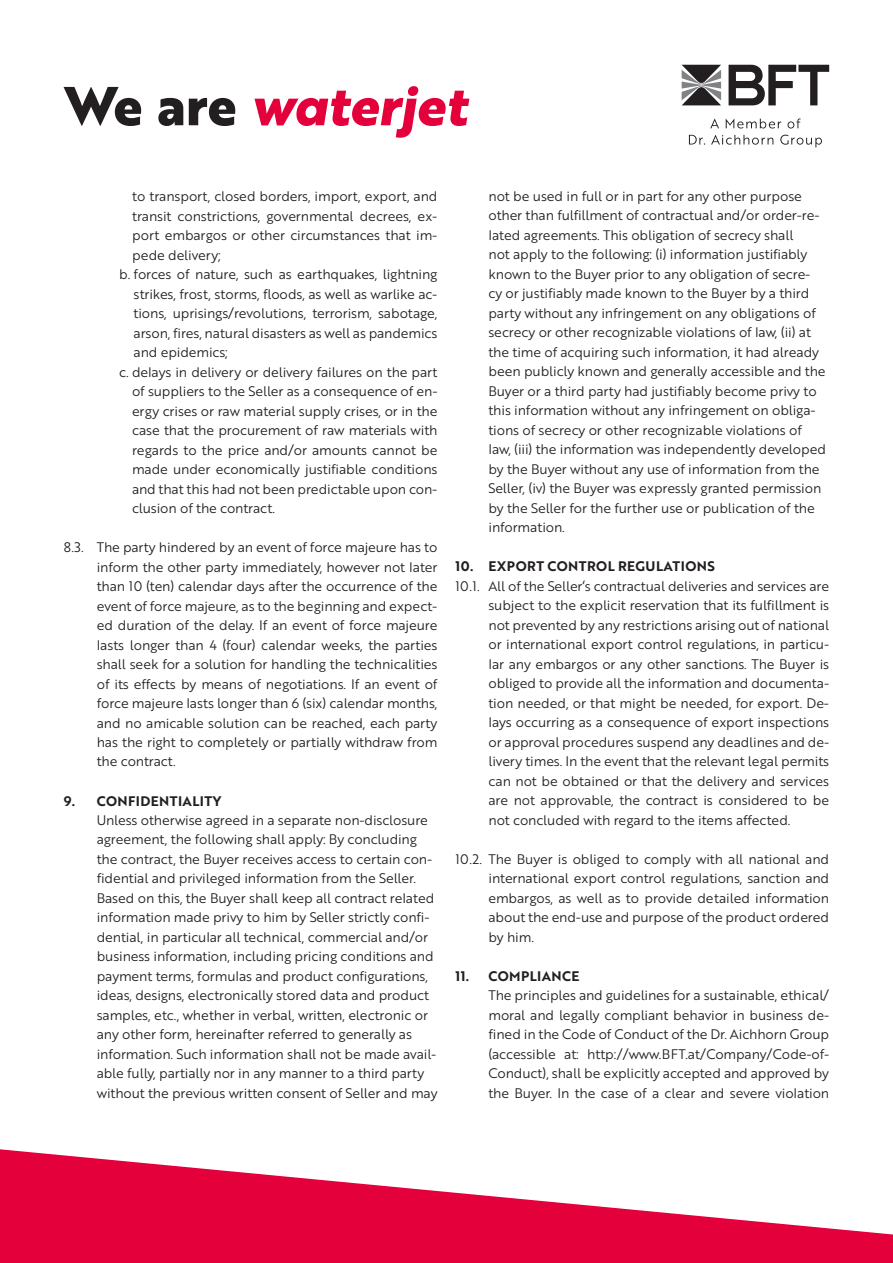
<style>
.page{position:relative;width:893px;height:1263px;background:#fff}
.page>*{position:absolute;margin:0;border:0;box-sizing:border-box;transform-origin:0 0}
.t1{font:53.25px "Brother 1816 Extra Bold Italic";color:#e4003a}
.t2{font:13.5px/19.5px "Brother 1816 Book";letter-spacing:-.01em;color:#231f20;text-align:justify}
.t3{font:13.5px "Brother 1816 Bold";letter-spacing:.03em;color:#231f20}
.s1{font-family:"Brother 1816 Extra";font-weight:700;color:#231f20}
</style>
<div class="page">
<svg style="left:729px;top:65px;width:100px;height:40px"></svg>
<svg style="left:682px;top:65px;width:39px;height:40px;background:#6d6c6d"></svg>
<svg style="left:710px;top:118px;width:91px;height:11px"></svg>
<svg style="left:689px;top:135px;width:133px;height:12px"></svg>
<svg style="left:0;top:1149px;width:893px;height:114px;fill:#e4003a"></svg>
<h1 class="t1" style="left:64px;top:65px;width:405px"><span class="s1">We are</span> waterjet</h1>
<p class="t2" style="left:132px;top:186px;width:307px">to transport, closed borders, import, export, and</p>
<p class="t2" style="left:132px;top:205px;width:307px">transit constrictions, governmental decrees, ex-</p>
<p class="t2" style="left:132px;top:225px;width:307px">port embargos or other circumstances that im-</p>
<p class="t2" style="left:132px;top:244px;width:90px">pede delivery;</p>
<p class="t2" style="left:119px;top:264px;width:320px">b. forces of nature, such as earthquakes, lightning</p>
<p class="t2" style="left:134px;top:283px;width:305px">strikes, frost, storms, floods, as well as warlike ac-</p>
<p class="t2" style="left:134px;top:303px;width:305px">tions, uprisings/revolutions, terrorism, sabotage,</p>
<p class="t2" style="left:134px;top:322px;width:305px">arson, fires, natural disasters as well as pandemics</p>
<p class="t2" style="left:134px;top:342px;width:96px">and epidemics;</p>
<p class="t2" style="left:119px;top:361px;width:320px">c. delays in delivery or delivery failures on the part</p>
<p class="t2" style="left:132px;top:381px;width:307px">of suppliers to the Seller as a consequence of en-</p>
<p class="t2" style="left:132px;top:400px;width:307px">ergy crises or raw material supply crises, or in the</p>
<p class="t2" style="left:132px;top:420px;width:307px">case that the procurement of raw materials with</p>
<p class="t2" style="left:132px;top:439px;width:307px">regards to the price and/or amounts cannot be</p>
<p class="t2" style="left:132px;top:459px;width:307px">made under economically justifiable conditions</p>
<p class="t2" style="left:132px;top:478px;width:307px">and that this had not been predictable upon con-</p>
<p class="t2" style="left:132px;top:498px;width:145px">clusion of the contract.</p>
<p class="t2" style="left:97px;top:537px;width:342px;text-indent:-33px">8.3. The party hindered by an event of force majeure has to inform the other party immediately, however not later than 10 (ten) calendar days after the occurrence of the event of force majeure, as to the beginning and expect&shy;ed duration of the delay. If an event of force majeure lasts longer than 4 (four) calendar weeks, the parties shall seek for a solution for handling the technicalities of its effects by means of negotiations. If an event of force majeure lasts longer than 6 (six) calendar months, and no amicable solution can be reached, each party has the right to completely or partially withdraw from the contract.</p>
<p class="t3" style="left:64px;top:790px;width:159px">9. CONFIDENTIALITY</p>
<p class="t2" style="left:97px;top:810px;width:342px;text-align:left">Unless otherwise agreed in a separate non-disclosure agreement, the following shall apply: By concluding the contract, the Buyer receives access to certain con&shy;fidential and privileged information from the Seller.<br>Based on this, the Buyer shall keep all contract related information made privy to him by Seller strictly confi&shy;dential, in particular all technical, commercial and/or business information, including pricing conditions and payment terms, formulas and product configurations, ideas, designs, electronically stored data and product samples, etc., whether in verbal, written, electronic or any other form, hereinafter referred to generally as information. Such information shall not be made avail&shy;able fully, partially nor in any manner to a third party without the previous written consent of Seller and may</p>
<p class="t2" style="left:488px;top:186px;width:339px;text-align:left">not be used in full or in part for any other purpose other than fulfillment of contractual and/or order-re&shy;lated agreements. This obligation of secrecy shall<br>not apply to the following: (i) information justifiably known to the Buyer prior to any obligation of secre&shy;cy or justifiably made known to the Buyer by a third party without any infringement on any obligations of secrecy or other recognizable violations of law, (ii) at the time of acquiring such information, it had already been publicly known and generally accessible and the Buyer or a third party had justifiably become privy to this information without any infringement on obliga&shy;tions of secrecy or other recognizable violations of law, (iii) the information was independently developed by the Buyer without any use of information from the Seller, (iv) the Buyer was expressly granted permission by the Seller for the further use or publication of the information.</p>
<p class="t3" style="left:455px;top:556px;width:261px">10. EXPORT CONTROL REGULATIONS</p>
<p class="t2" style="left:488px;top:576px;width:342px;text-indent:-33px">10.1. All of the Seller‘s contractual deliveries and services are subject to the explicit reservation that its fulfillment is not prevented by any restrictions arising out of national or international export control regulations, in particu&shy;lar any embargos or any other sanctions. The Buyer is obliged to provide all the information and documenta&shy;tion needed, or that might be needed, for export. De&shy;lays occurring as a consequence of export inspections or approval procedures suspend any deadlines and de&shy;livery times. In the event that the relevant legal permits can not be obtained or that the delivery and services are not approvable, the contract is considered to be not concluded with regard to the items affected.</p>
<p class="t2" style="left:488px;top:849px;width:342px;text-indent:-33px">10.2. The Buyer is obliged to comply with all national and international export control regulations, sanction and embargos, as well as to provide detailed information about the end-use and purpose of the product ordered by him.</p>
<p class="t3" style="left:455px;top:966px;width:125px">11. COMPLIANCE</p>
<p class="t2" style="left:488px;top:985px;width:342px">The principles and guidelines for a sustainable, ethical/ moral and legally compliant behavior in business de&shy;fined in the Code of Conduct of the Dr. Aichhorn Group (accessible at: http://www.BFT.at/Company/Code-of-Conduct), shall be explicitly accepted and approved by the Buyer. In the case of a clear and severe violation</p>
</div>
